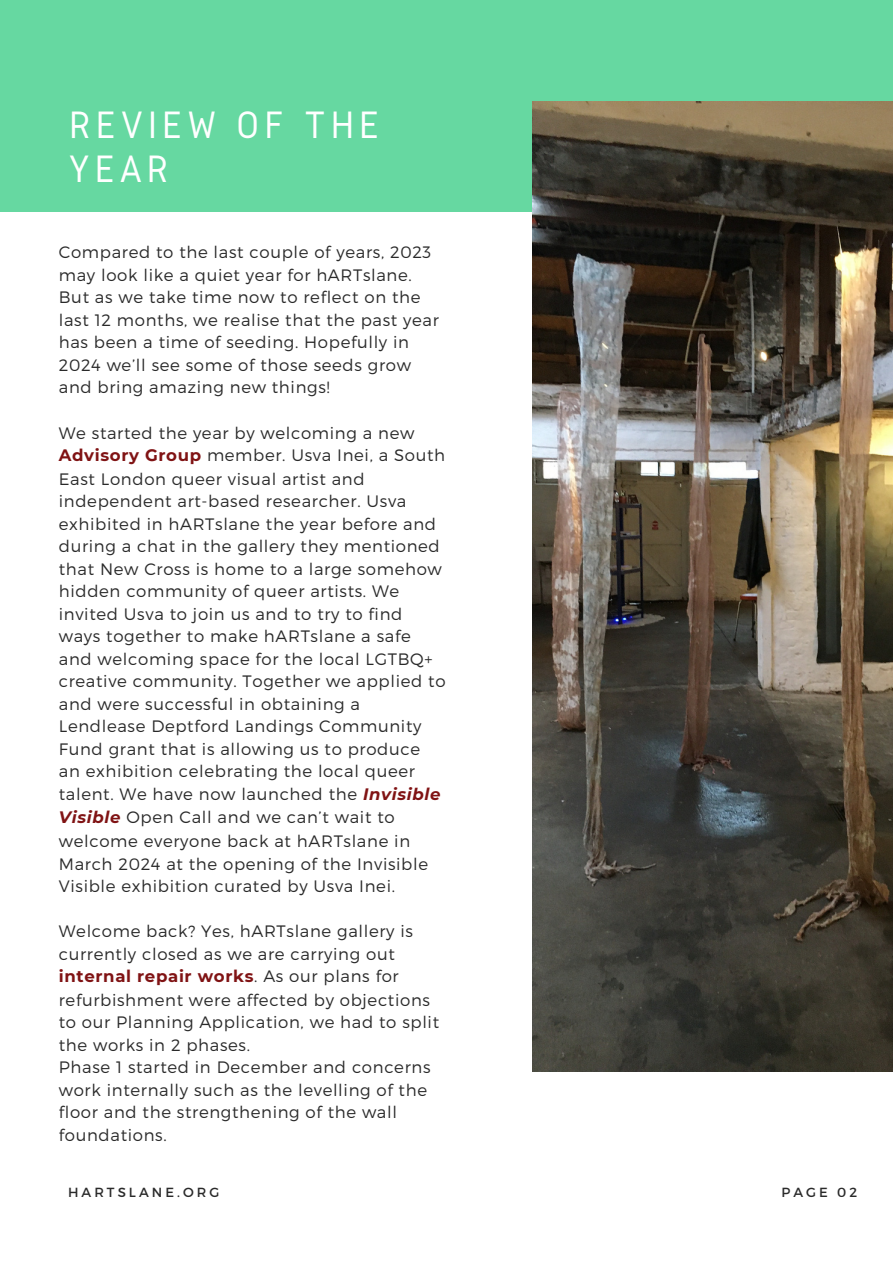
<style>
.page{position:relative;width:893px;height:1264px;background:#fff}
.page>*{position:absolute;margin:0;border:0;box-sizing:border-box;transform-origin:0 0}
.t1{font:39.75px/43.8px "Gidole";letter-spacing:.13em;color:#fff}
.t2{font:300 16.5px/22.6px "Montserrat";letter-spacing:.04em;color:#2a2a2a}
.t3{font:13.2px "Montserrat";letter-spacing:.23em;color:#2a2a2a}
.s1{font-weight:700;color:#801314}
.s2{font-weight:700;font-style:italic;color:#801314}
</style>
<div class="page">
<div style="left:0;top:0;width:892px;height:212px;background:#66d8a1"></div>
<img style="left:532px;top:102px;width:360px;height:969px">
<p class="t1" style="left:69px;top:102px;width:312px">REVIEW OF THE<br>YEAR</p>
<p class="t2" style="left:59px;top:240px;width:381px">Compared to the last couple of years, 2023 may look like a quiet year for hARTslane.<br>But as we take time now to reflect on the last 12 months, we realise that the past year has been a time of seeding. Hopefully in 2024 we’ll see some of those seeds grow and bring amazing new things!</p>
<p class="t2" style="left:59px;top:420px;width:388px">We started the year by welcoming a new <span class="s1">Advisory Group</span> member. Usva Inei, a South East London queer visual artist and independent art-based researcher. Usva exhibited in hARTslane the year before and during a chat in the gallery they mentioned that New Cross is home to a large somehow hidden community of queer artists. We invited Usva to join us and to try to find ways together to make hARTslane a safe and welcoming space for the local LGTBQ+ creative community. Together we applied to and were successful in obtaining a Lendlease Deptford Landings Community Fund grant that is allowing us to produce<br>an exhibition celebrating the local queer talent. We have now launched the <span class="s2">Invisible Visible</span> Open Call and we can’t wait to welcome everyone back at hARTslane in March 2024 at the opening of the Invisible Visible exhibition curated by Usva Inei.</p>
<p class="t2" style="left:59px;top:919px;width:382px">Welcome back? Yes, hARTslane gallery is currently closed as we are carrying out <span class="s1">internal repair works</span>. As our plans for refurbishment were affected by objections to our Planning Application, we had to split the works in 2 phases.</p>
<p class="t2" style="left:59px;top:1055px;width:373px">Phase 1 started in December and concerns work internally such as the levelling of the floor and the strengthening of the wall foundations.</p>
<p class="t3" style="left:68px;top:1183px;width:153px">HARTSLANE.ORG</p>
<p class="t3" style="left:781px;top:1183px;width:77px">PAGE 02</p>
</div>
